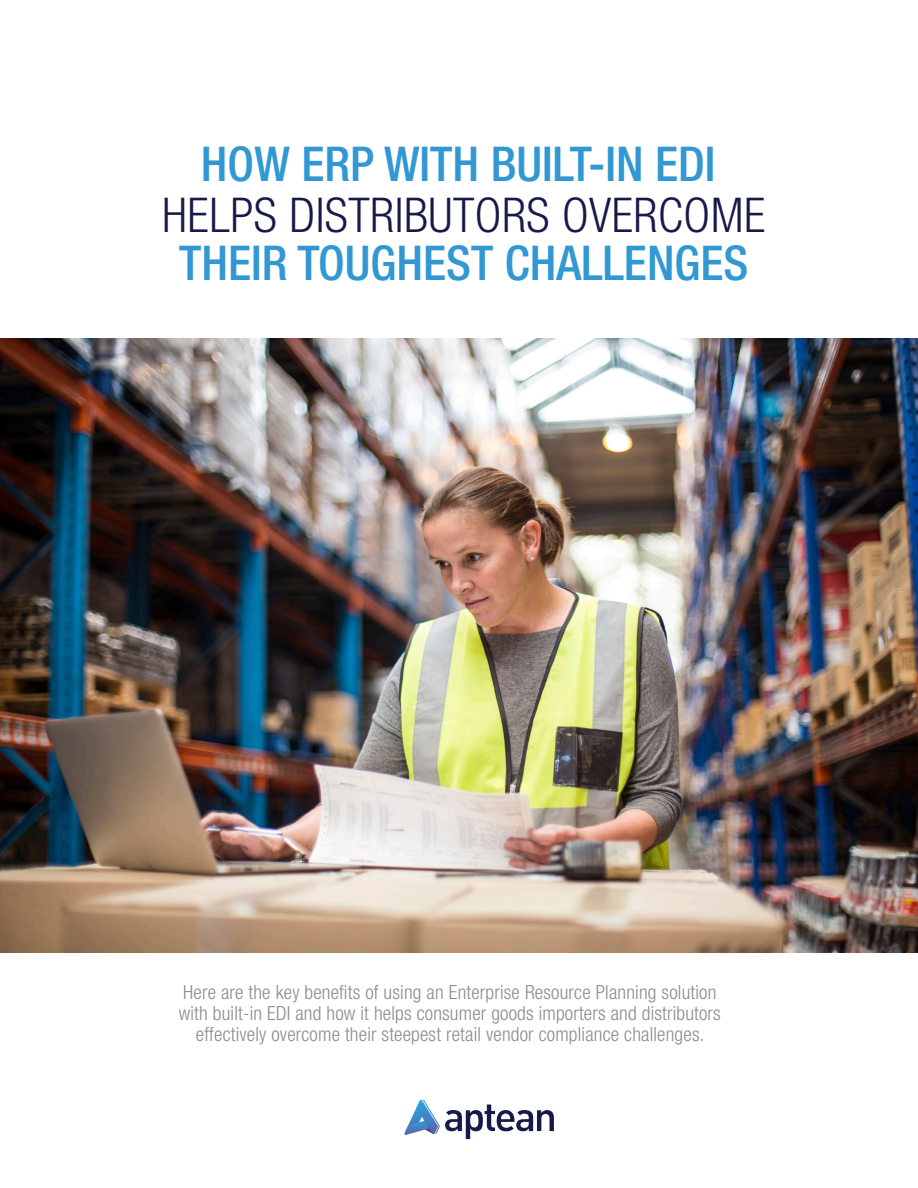
<style>
.page{position:relative;width:918px;height:1188px;background:#fff}
.page>*{position:absolute;margin:0;border:0;box-sizing:border-box;transform-origin:0 0}
.t1{font:300 condensed 48px/48px "Helvetica Neue LT Std";letter-spacing:.01em;color:#171a48;text-align:center}
.t2{font:500 condensed 48px "Helvetica Neue LT Std";color:#3198d3}
.t3{font:300 condensed 19.5px/21px "Helvetica Neue LT Std";letter-spacing:.01em;color:#8a8c8f;text-align:center}
.s1{font-weight:500;color:#3198d3}
</style>
<div class="page">
<svg style="left:404px;top:1100px;width:150px;height:39px"></svg>
<img style="left:0;top:338px;width:918px;height:615px">
<p class="t2" style="left:201px;top:136px;width:516px">HOW ERP WITH BUILT-IN EDI</p>
<p class="t1" style="left:162px;top:191px;width:605px">HELPS DISTRIBUTORS OVERCOME<br><span class="s1">THEIR TOUGHEST CHALLENGES</span></p>
<p class="t3" style="left:179px;top:981px;width:544px">Here are the key benefits of using an Enterprise Resource Planning solution with built-in EDI and how it helps consumer goods importers and distributors effectively overcome their steepest retail vendor compliance challenges.</p>
</div>
